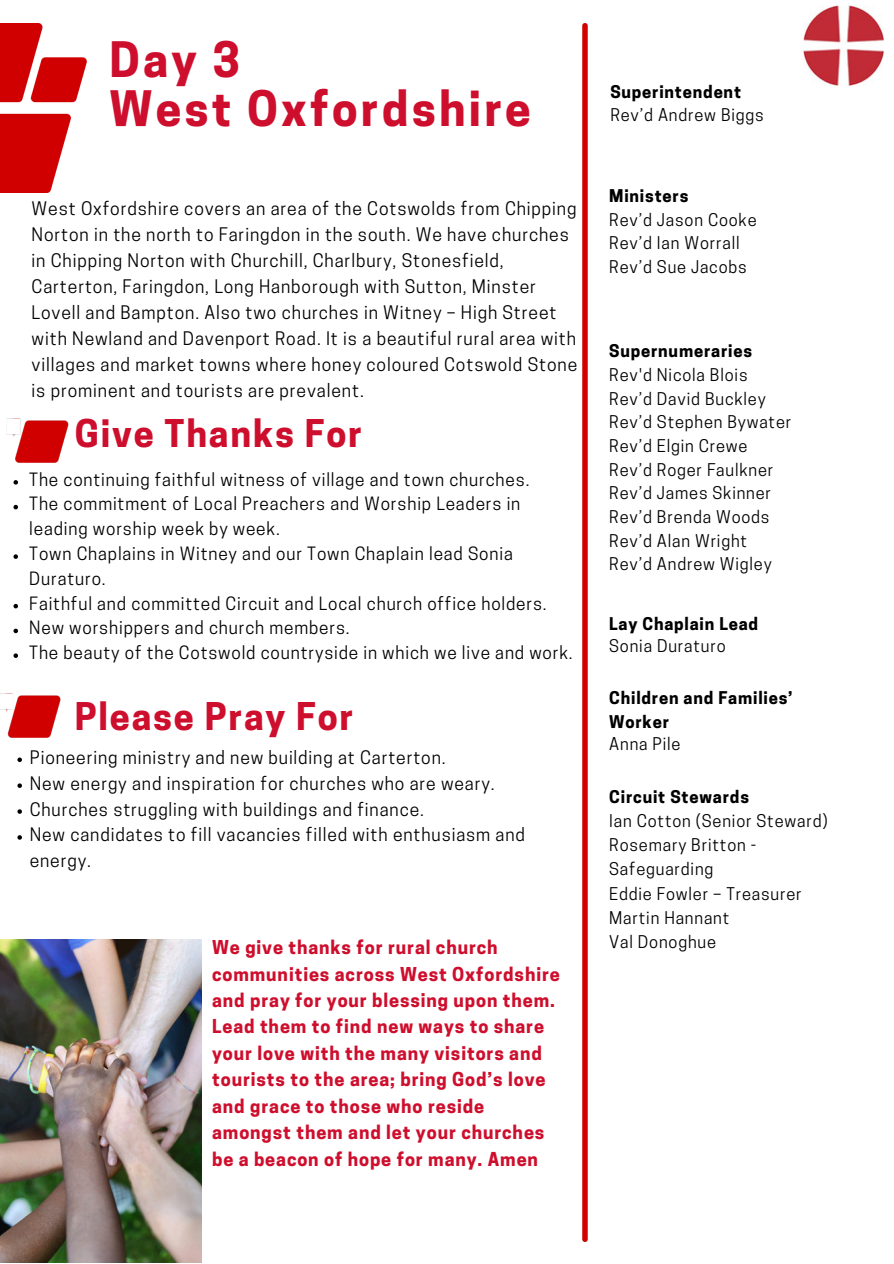
<style>
.page{position:relative;width:894px;height:1264px;background:#fff}
.page>*{position:absolute;margin:0;border:0;box-sizing:border-box;transform-origin:0 0}
.t1{font:700 45.9px/48.3px "Cooper Hewitt";letter-spacing:.07em;color:#ce0e2d}
.t2{font:700 35.85px "Cooper Hewitt";letter-spacing:.05em;color:#ce0e2d}
.t3{font:700 18px/26.4px "Cooper Hewitt";letter-spacing:.05em;color:#ce0e2d}
.t4{font:17.55px/25.8px "Cooper Hewitt";letter-spacing:.05em;color:#000}
.t5{font:17.25px/24.8px "Cooper Hewitt";letter-spacing:.05em;color:#000}
.t6{font:16.5px/23.7px "Cooper Hewitt";letter-spacing:.05em;color:#000}
.t7{font:700 16.5px/23.1px "Cooper Hewitt";letter-spacing:.05em;color:#000}
.s1{font-weight:700}
.s2{font-weight:400}
</style>
<div class="page">
<img style="left:0;top:939px;width:201px;height:323px">
<img style="left:803px;top:5px;width:80px;height:80px">
<img style="left:0;top:23px;width:87px;height:169px">
<img style="left:0;top:693px;width:61px;height:45px">
<img style="left:582px;top:24px;width:5px;height:1217px">
<svg style="left:13px;top:480px;width:5px;height:4px"></svg>
<svg style="left:13px;top:505px;width:5px;height:4px"></svg>
<svg style="left:13px;top:554px;width:5px;height:5px"></svg>
<svg style="left:13px;top:604px;width:5px;height:4px"></svg>
<svg style="left:13px;top:628px;width:5px;height:5px"></svg>
<svg style="left:13px;top:653px;width:5px;height:5px"></svg>
<svg style="left:17px;top:757px;width:5px;height:5px"></svg>
<svg style="left:17px;top:783px;width:5px;height:5px"></svg>
<svg style="left:17px;top:809px;width:5px;height:4px"></svg>
<svg style="left:17px;top:835px;width:5px;height:4px"></svg>
<img style="left:7px;top:418px;width:62px;height:45px">
<p class="t1" style="left:109px;top:42px;width:422px">Day 3<br>West Oxfordshire</p>
<h3 class="t4" style="left:32px;top:198px;width:547px">West Oxfordshire covers an area of the Cotswolds from Chipping Norton in the north to Faringdon in the south. We have churches in Chipping Norton with Churchill, Charlbury, Stonesfield, Carterton, Faringdon, Long Hanborough with Sutton, Minster Lovell and Bampton. Also two churches in Witney – High Street with Newland and Davenport Road. It is a beautiful rural area with villages and market towns where honey coloured Cotswold Stone is prominent and tourists are prevalent.</h3>
<h3 class="t2" style="left:75px;top:420px;width:288px">Give Thanks For</h3>
<p class="t5" style="left:29px;top:469px;width:501px">The continuing faithful witness of village and town churches.</p>
<p class="t5" style="left:29px;top:494px;width:492px">The commitment of Local Preachers and Worship Leaders in leading worship week by week.</p>
<h2 class="t5" style="left:29px;top:543px;width:485px">Town Chaplains in Witney and our Town Chaplain lead Sonia<br>Duraturo.</h2>
<p class="t5" style="left:29px;top:593px;width:518px">Faithful and committed Circuit and Local church office holders.</p>
<p class="t5" style="left:29px;top:617px;width:322px">New worshippers and church members.</p>
<p class="t5" style="left:29px;top:642px;width:544px">The beauty of the Cotswold countryside in which we live and work.</p>
<p class="t2" style="left:75px;top:703px;width:280px">Please Pray For</p>
<p class="t4" style="left:30px;top:746px;width:417px">Pioneering ministry and new building at Carterton.</p>
<h3 class="t4" style="left:30px;top:772px;width:466px">New energy and inspiration for churches who are weary.</h3>
<h3 class="t4" style="left:30px;top:798px;width:395px">Churches struggling with buildings and finance.</h3>
<h3 class="t4" style="left:30px;top:824px;width:496px">New candidates to fill vacancies filled with enthusiasm and energy.</h3>
<h3 class="t3" style="left:212px;top:936px;width:349px">We give thanks for rural church communities across West Oxfordshire and pray for your blessing upon them.<br>Lead them to find new ways to share your love with the many visitors and tourists to the area; bring God’s love and grace to those who reside amongst them and let your churches be a beacon of hope for many. Amen</h3>
<p class="t6" style="left:610px;top:83px;width:155px;line-height:22.5px"><span class="s1">Superintendent<br></span>Rev’d Andrew Biggs</p>
<h2 class="t6" style="left:609px;top:186px;width:149px"><span class="s1">Ministers<br></span>Rev’d Jason Cooke<br>Rev’d Ian Worrall<br>Rev’d Sue Jacobs</h2>
<p class="t6" style="left:609px;top:341px;width:183px"><span class="s1">Supernumeraries<br></span>Rev'd Nicola Blois<br>Rev’d David Buckley<br>Rev’d Stephen Bywater<br>Rev’d Elgin Crewe<br>Rev’d Roger Faulkner<br>Rev’d James Skinner<br>Rev’d Brenda Woods<br>Rev’d Alan Wright<br>Rev’d Andrew Wigley</p>
<p class="t7" style="left:609px;top:614px;width:150px;line-height:22.5px">Lay Chaplain Lead<br><span class="s2">Sonia Duraturo</span></p>
<p class="t7" style="left:609px;top:688px;width:185px">Children and Families’<br>Worker<br><span class="s2">Anna Pile</span></p>
<p class="t6" style="left:609px;top:787px;width:220px;line-height:24.2px"><span class="s1">Circuit Stewards<br></span>Ian Cotton (Senior Steward)<br>Rosemary Britton -<br>Safeguarding<br>Eddie Fowler – Treasurer<br>Martin Hannant<br>Val Donoghue</p>
</div>
